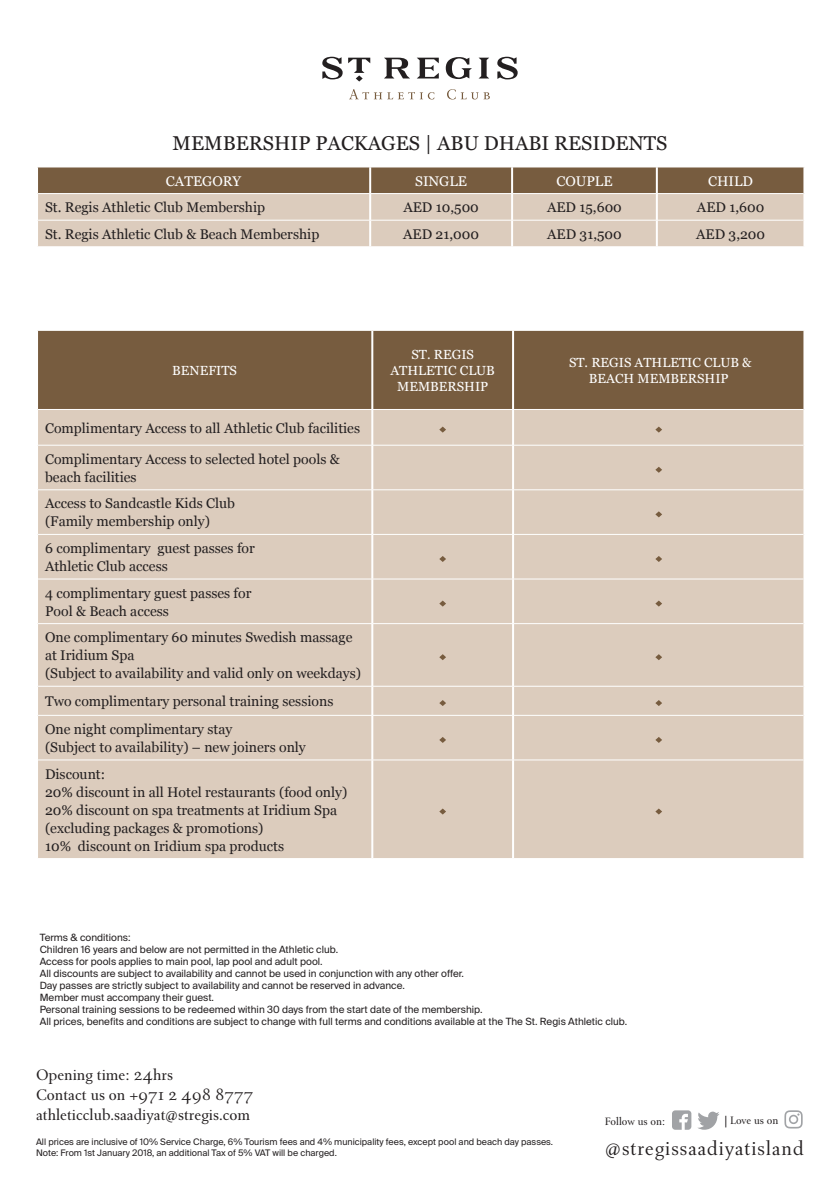
<style>
.page{position:relative;width:840px;height:1191px;background:#fff}
.page>*{position:absolute;margin:0;border:0;box-sizing:border-box;transform-origin:0 0}
.t1{font:21px "Roos St Regis Text";letter-spacing:.02em;color:#231f20}
.t2{font:20px "Georgia";color:#231f20}
.t3{font:16.6px/20px "Roos St Regis Display";color:#231f20}
.t4{font:14px/18px "Georgia";color:#231f20}
.t5{font:14px "Georgia";color:#fff}
.t6{font:13.2px/16px "Georgia";color:#fff;text-align:center}
.t7{font:11.6px "Roos St Regis Display";color:#231f20}
.t8{font:10px "Suisse Intl";color:#231f20}
.t9{font:9px "Suisse Intl";color:#231f20}
</style>
<div class="page">
<svg style="left:322px;top:57px;width:195px;height:25px"></svg>
<svg style="left:349px;top:89px;width:85px;height:10px"></svg>
<svg style="left:447px;top:89px;width:42px;height:10px"></svg>
<div style="left:38px;top:168px;width:765px;height:25px;background:#775c3f"></div>
<div style="left:38px;top:194px;width:765px;height:52px;background:#dcccbd"></div>
<hr style="left:38px;top:220px;width:332px;height:1px;background:#fff">
<hr style="left:370px;top:220px;width:142px;height:1px;background:#fff">
<hr style="left:512px;top:220px;width:144px;height:1px;background:#fff">
<hr style="left:656px;top:220px;width:147px;height:1px;background:#fff">
<hr style="left:369px;top:167px;width:2px;height:26px;background:#fff">
<hr style="left:511px;top:167px;width:2px;height:26px;background:#fff">
<hr style="left:655px;top:167px;width:2px;height:26px;background:#fff">
<hr style="left:369px;top:194px;width:2px;height:26px;background:#fff">
<hr style="left:511px;top:194px;width:2px;height:26px;background:#fff">
<hr style="left:655px;top:194px;width:2px;height:26px;background:#fff">
<hr style="left:369px;top:220px;width:2px;height:26px;background:#fff">
<hr style="left:511px;top:220px;width:2px;height:26px;background:#fff">
<hr style="left:655px;top:220px;width:2px;height:26px;background:#fff">
<svg style="left:672px;top:1110px;width:19px;height:19px"></svg>
<svg style="left:697px;top:1111px;width:22px;height:18px"></svg>
<svg style="left:784px;top:1110px;width:18px;height:18px"></svg>
<div style="left:38px;top:331px;width:765px;height:78px;background:#775c3f"></div>
<div style="left:38px;top:410px;width:765px;height:448px;background:#dcccbd"></div>
<hr style="left:38px;top:445px;width:334px;height:1px;background:#fff">
<hr style="left:372px;top:445px;width:141px;height:1px;background:#fff">
<hr style="left:513px;top:445px;width:290px;height:1px;background:#fff">
<hr style="left:38px;top:489px;width:334px;height:1px;background:#fff">
<hr style="left:372px;top:489px;width:141px;height:1px;background:#fff">
<hr style="left:513px;top:489px;width:290px;height:1px;background:#fff">
<hr style="left:38px;top:534px;width:334px;height:1px;background:#fff">
<hr style="left:372px;top:534px;width:141px;height:1px;background:#fff">
<hr style="left:513px;top:534px;width:290px;height:1px;background:#fff">
<hr style="left:38px;top:578px;width:334px;height:1px;background:#fff">
<hr style="left:372px;top:578px;width:141px;height:1px;background:#fff">
<hr style="left:513px;top:578px;width:290px;height:1px;background:#fff">
<hr style="left:38px;top:623px;width:334px;height:1px;background:#fff">
<hr style="left:372px;top:623px;width:141px;height:1px;background:#fff">
<hr style="left:513px;top:623px;width:290px;height:1px;background:#fff">
<hr style="left:38px;top:686px;width:334px;height:1px;background:#fff">
<hr style="left:372px;top:686px;width:141px;height:1px;background:#fff">
<hr style="left:513px;top:686px;width:290px;height:1px;background:#fff">
<hr style="left:38px;top:715px;width:334px;height:1px;background:#fff">
<hr style="left:372px;top:715px;width:141px;height:1px;background:#fff">
<hr style="left:513px;top:715px;width:290px;height:1px;background:#fff">
<hr style="left:38px;top:759px;width:334px;height:1px;background:#fff">
<hr style="left:372px;top:759px;width:141px;height:1px;background:#fff">
<hr style="left:513px;top:759px;width:290px;height:1px;background:#fff">
<hr style="left:371px;top:330px;width:2px;height:79px;background:#fff">
<hr style="left:512px;top:330px;width:2px;height:79px;background:#fff">
<hr style="left:371px;top:410px;width:2px;height:35px;background:#fff">
<hr style="left:512px;top:410px;width:2px;height:35px;background:#fff">
<hr style="left:371px;top:445px;width:2px;height:44px;background:#fff">
<hr style="left:512px;top:445px;width:2px;height:44px;background:#fff">
<hr style="left:371px;top:490px;width:2px;height:44px;background:#fff">
<hr style="left:512px;top:490px;width:2px;height:44px;background:#fff">
<hr style="left:371px;top:534px;width:2px;height:45px;background:#fff">
<hr style="left:512px;top:534px;width:2px;height:45px;background:#fff">
<hr style="left:371px;top:579px;width:2px;height:44px;background:#fff">
<hr style="left:512px;top:579px;width:2px;height:44px;background:#fff">
<hr style="left:371px;top:624px;width:2px;height:62px;background:#fff">
<hr style="left:512px;top:624px;width:2px;height:62px;background:#fff">
<hr style="left:371px;top:686px;width:2px;height:29px;background:#fff">
<hr style="left:512px;top:686px;width:2px;height:29px;background:#fff">
<hr style="left:371px;top:715px;width:2px;height:44px;background:#fff">
<hr style="left:512px;top:715px;width:2px;height:44px;background:#fff">
<hr style="left:371px;top:760px;width:2px;height:98px;background:#fff">
<hr style="left:512px;top:760px;width:2px;height:98px;background:#fff">
<svg style="left:439px;top:426px;width:7px;height:6px"></svg>
<svg style="left:655px;top:426px;width:6px;height:6px"></svg>
<svg style="left:655px;top:467px;width:6px;height:6px"></svg>
<svg style="left:655px;top:511px;width:6px;height:6px"></svg>
<svg style="left:439px;top:556px;width:7px;height:6px"></svg>
<svg style="left:655px;top:556px;width:6px;height:6px"></svg>
<svg style="left:439px;top:600px;width:7px;height:6px"></svg>
<svg style="left:655px;top:600px;width:6px;height:6px"></svg>
<svg style="left:439px;top:654px;width:7px;height:6px"></svg>
<svg style="left:655px;top:654px;width:6px;height:6px"></svg>
<svg style="left:439px;top:700px;width:7px;height:6px"></svg>
<svg style="left:655px;top:700px;width:6px;height:6px"></svg>
<svg style="left:439px;top:737px;width:7px;height:6px"></svg>
<svg style="left:655px;top:737px;width:6px;height:6px"></svg>
<svg style="left:439px;top:808px;width:7px;height:6px"></svg>
<svg style="left:655px;top:808px;width:6px;height:6px"></svg>
<p class="t2" style="left:172px;top:129px;width:496px">MEMBERSHIP PACKAGES | ABU DHABI RESIDENTS</p>
<p class="t5" style="left:166px;top:170px;width:77px">CATEGORY</p>
<p class="t5" style="left:415px;top:170px;width:53px">SINGLE</p>
<p class="t5" style="left:556px;top:170px;width:58px">COUPLE</p>
<p class="t5" style="left:707px;top:170px;width:46px">CHILD</p>
<p class="t4" style="left:45px;top:198px;width:221px">St. Regis Athletic Club Membership</p>
<p class="t4" style="left:403px;top:198px;width:77px">AED 10,500</p>
<p class="t4" style="left:546px;top:198px;width:76px">AED 15,600</p>
<p class="t4" style="left:696px;top:198px;width:69px">AED 1,600</p>
<p class="t4" style="left:45px;top:224px;width:276px">St. Regis Athletic Club &amp; Beach Membership</p>
<p class="t4" style="left:403px;top:224px;width:77px">AED 21,000</p>
<p class="t4" style="left:547px;top:224px;width:76px">AED 31,500</p>
<p class="t4" style="left:695px;top:224px;width:70px">AED 3,200</p>
<p class="t6" style="left:172px;top:362px;width:66px">BENEFITS</p>
<p class="t4" style="left:45px;top:418px;width:316px">Complimentary Access to all Athletic Club facilities</p>
<p class="t4" style="left:45px;top:449px;width:296px">Complimentary Access to selected hotel pools &amp; beach facilities</p>
<p class="t4" style="left:45px;top:494px;width:191px">Access to Sandcastle Kids Club</p>
<p class="t4" style="left:45px;top:512px;width:166px">(Family membership only(</p>
<p class="t4" style="left:157px;top:538px;width:99px">guest passes for</p>
<p class="t4" style="left:45px;top:538px;width:107px">6 complimentary</p>
<p class="t4" style="left:45px;top:556px;width:124px">Athletic Club access</p>
<p class="t4" style="left:45px;top:583px;width:208px">4 complimentary guest passes for</p>
<p class="t4" style="left:45px;top:601px;width:125px">Pool &amp; Beach access</p>
<p class="t4" style="left:45px;top:628px;width:309px">One complimentary 60 minutes Swedish massage at Iridium Spa</p>
<p class="t4" style="left:45px;top:664px;width:317px">(Subject to availability and valid only on weekdays(</p>
<p class="t4" style="left:45px;top:691px;width:290px">Two complimentary personal training sessions</p>
<p class="t4" style="left:45px;top:719px;width:189px">One night complimentary stay</p>
<p class="t4" style="left:45px;top:737px;width:262px">(Subject to availability) – new joiners only</p>
<p class="t4" style="left:45px;top:764px;width:62px">Discount:</p>
<p class="t4" style="left:45px;top:782px;width:304px">20% discount in all Hotel restaurants (food only(</p>
<p class="t4" style="left:45px;top:800px;width:293px">20% discount on spa treatments at Iridium Spa (excluding packages &amp; promotions(</p>
<p class="t4" style="left:78px;top:836px;width:208px">discount on Iridium spa products</p>
<p class="t4" style="left:45px;top:836px;width:28px">10%</p>
<p class="t6" style="left:390px;top:346px;width:106px">ST. REGIS<br>ATHLETIC CLUB<br>MEMBERSHIP</p>
<p class="t6" style="left:568px;top:354px;width:184px">ST. REGIS ATHLETIC CLUB &amp;</p>
<p class="t6" style="left:588px;top:370px;width:141px">BEACH MEMBERSHIP</p>
<p class="t8" style="left:40px;top:932px;width:92px">Terms &amp; conditions:</p>
<p class="t8" style="left:40px;top:944px;width:300px">Children 16 years and below are not permitted in the Athletic club.</p>
<p class="t8" style="left:40px;top:956px;width:284px">Access for pools applies to main pool, lap pool and adult pool.</p>
<p class="t8" style="left:40px;top:968px;width:425px">All discounts are subject to availability and cannot be used in conjunction with any other offer.</p>
<p class="t8" style="left:40px;top:980px;width:366px">Day passes are strictly subject to availability and cannot be reserved in advance.</p>
<p class="t8" style="left:40px;top:992px;width:176px">Member must accompany their guest.</p>
<p class="t8" style="left:40px;top:1004px;width:444px">Personal training sessions to be redeemed within 30 days from the start date of the membership.</p>
<p class="t8" style="left:40px;top:1016px;width:588px">All prices, benefits and conditions are subject to change with full terms and conditions available at the The St. Regis Athletic club.</p>
<p class="t3" style="left:36px;top:1065px;width:219px">Opening time: 24hrs<br>Contact us on +971 2 498 8777 athleticclub.saadiyat@stregis.com</p>
<p class="t7" style="left:604px;top:1115px;width:62px">Follow us on:</p>
<p class="t7" style="left:724px;top:1114px;width:55px">| Love us on</p>
<p class="t9" style="left:36px;top:1136px;width:518px">All prices are inclusive of 10% Service Charge, 6% Tourism fees and 4% municipality fees, except pool and beach day passes.</p>
<p class="t9" style="left:36px;top:1147px;width:302px">Note: From 1st January 2018, an additional Tax of 5% VAT will be charged.</p>
<p class="t1" style="left:605px;top:1136px;width:200px">@stregissaadiyatisland</p>
</div>
